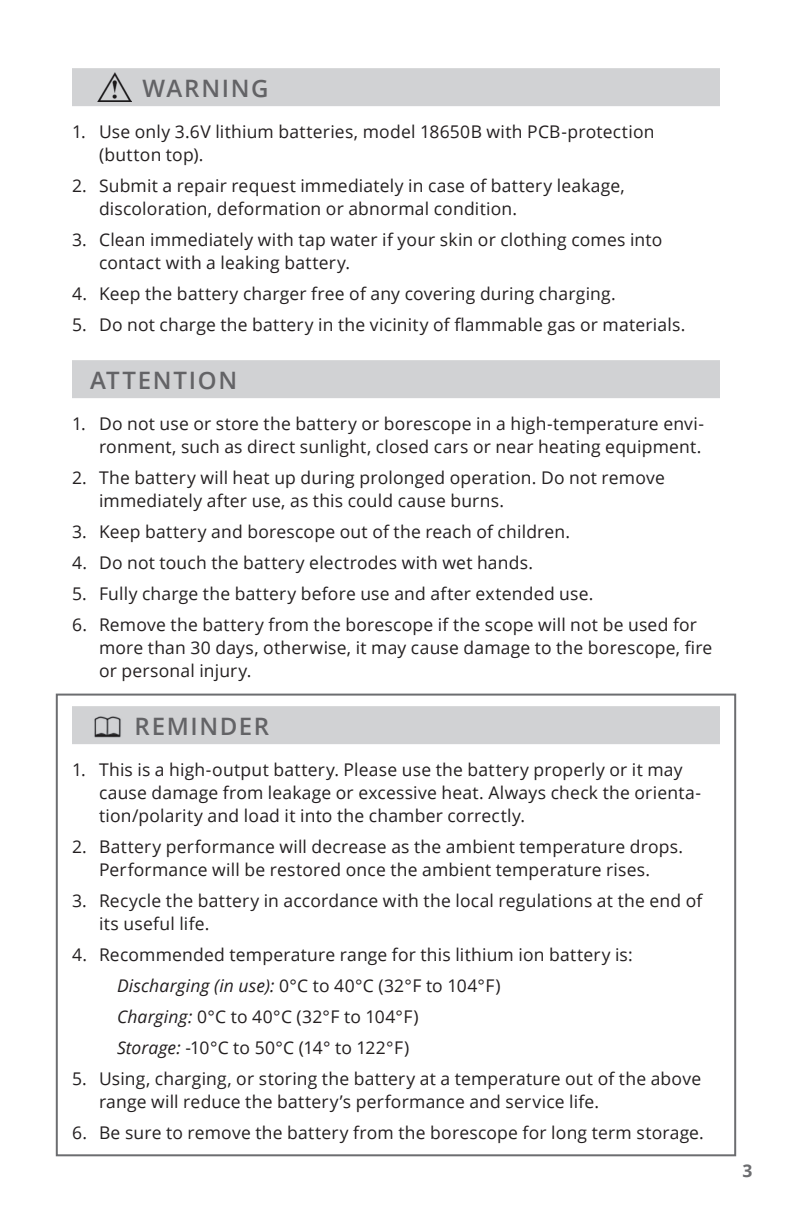
<style>
.page{position:relative;width:792px;height:1224px;background:#fff}
.page>*{position:absolute;margin:0;border:0;box-sizing:border-box;transform-origin:0 0}
.h3_subb_line{font:600 24px "Open Sans";letter-spacing:.065em;color:#636366}
.indented_para{font:17.6px/23px "Open Sans";letter-spacing:.01em;color:#231f20}
.t1{font:700 17.6px "Open Sans";color:#6c6d70}
.s1{font-style:italic}
</style>
<div class="page">
<div style="left:72px;top:68px;width:648px;height:38px;background:#d1d2d4"></div>
<div style="left:72px;top:360px;width:648px;height:38px;background:#d1d2d4"></div>
<div style="left:72px;top:706px;width:648px;height:38px;background:#d1d2d4"></div>
<img style="left:98px;top:72px;width:34px;height:29px">
<img style="left:94px;top:716px;width:27px;height:21px">
<div style="left:56px;top:694px;width:680px;height:462px;border:2px solid #6c6d70"></div>
<p class="h3_subb_line" style="left:143px;top:72px;width:128px">WARNING</p>
<p class="indented_para" style="left:99px;top:120px;width:557px;text-indent:-27px">1. Use only 3.6V lithium batteries, model 18650B with PCB-protection (button top).</p>
<p class="indented_para" style="left:99px;top:174px;width:527px;text-indent:-27px">2. Submit a repair request immediately in case of battery leakage, discoloration, deformation or abnormal condition.</p>
<p class="indented_para" style="left:99px;top:228px;width:565px;text-indent:-27px">3. Clean immediately with tap water if your skin or clothing comes into contact with a leaking battery.</p>
<p class="indented_para" style="left:72px;top:282px;width:545px">4. Keep the battery charger free of any covering during charging.</p>
<p class="indented_para" style="left:72px;top:313px;width:615px">5. Do not charge the battery in the vicinity of flammable gas or materials.</p>
<p class="h3_subb_line" style="left:90px;top:364px;width:149px">ATTENTION</p>
<p class="indented_para" style="left:72px;top:412px;width:634px;text-align:right">1. Do not use or store the battery or borescope in a high-temperature envi&shy;ronment, such as direct sunlight, closed cars or near heating equipment.</p>
<p class="indented_para" style="left:99px;top:466px;width:567px;text-indent:-27px">2. The battery will heat up during prolonged operation. Do not remove immediately after use, as this could cause burns.</p>
<p class="indented_para" style="left:72px;top:520px;width:500px">3. Keep battery and borescope out of the reach of children.</p>
<p class="indented_para" style="left:72px;top:551px;width:463px">4. Do not touch the battery electrodes with wet hands.</p>
<p class="indented_para" style="left:72px;top:582px;width:523px">5. Fully charge the battery before use and after extended use.</p>
<p class="indented_para" style="left:99px;top:613px;width:615px;text-indent:-27px">6. Remove the battery from the borescope if the scope will not be used for more than 30 days, otherwise, it may cause damage to the borescope, fire or personal injury.</p>
<p class="h3_subb_line" style="left:135px;top:710px;width:136px">REMINDER</p>
<p class="indented_para" style="left:99px;top:758px;width:604px;text-indent:-27px">1. This is a high-output battery. Please use the battery properly or it may cause damage from leakage or excessive heat. Always check the orienta&shy;tion/polarity and load it into the chamber correctly.</p>
<p class="indented_para" style="left:72px;top:835px;width:613px;text-align:center">2. Battery performance will decrease as the ambient temperature drops.<br>Performance will be restored once the ambient temperature rises.</p>
<p class="indented_para" style="left:99px;top:889px;width:605px;text-indent:-27px">3. Recycle the battery in accordance with the local regulations at the end of its useful life.</p>
<p class="indented_para" style="left:72px;top:943px;width:562px">4. Recommended temperature range for this lithium ion battery is:</p>
<p class="indented_para" style="left:117px;top:974px;width:385px"><span class="s1">Discharging (in use):</span> 0°C to 40°C (32°F to 104°F)</p>
<p class="indented_para" style="left:117px;top:1005px;width:303px"><span class="s1">Charging:</span> 0°C to 40°C (32°F to 104°F)</p>
<p class="indented_para" style="left:117px;top:1036px;width:294px"><span class="s1">Storage:</span> -10°C to 50°C (14° to 122°F)</p>
<p class="indented_para" style="left:99px;top:1067px;width:604px;text-indent:-27px">5. Using, charging, or storing the battery at a temperature out of the above range will reduce the battery’s performance and service life.</p>
<p class="indented_para" style="left:72px;top:1121px;width:633px">6. Be sure to remove the battery from the borescope for long term storage.</p>
<p class="t1" style="left:743px;top:1159px;width:11px">3</p>
</div>
